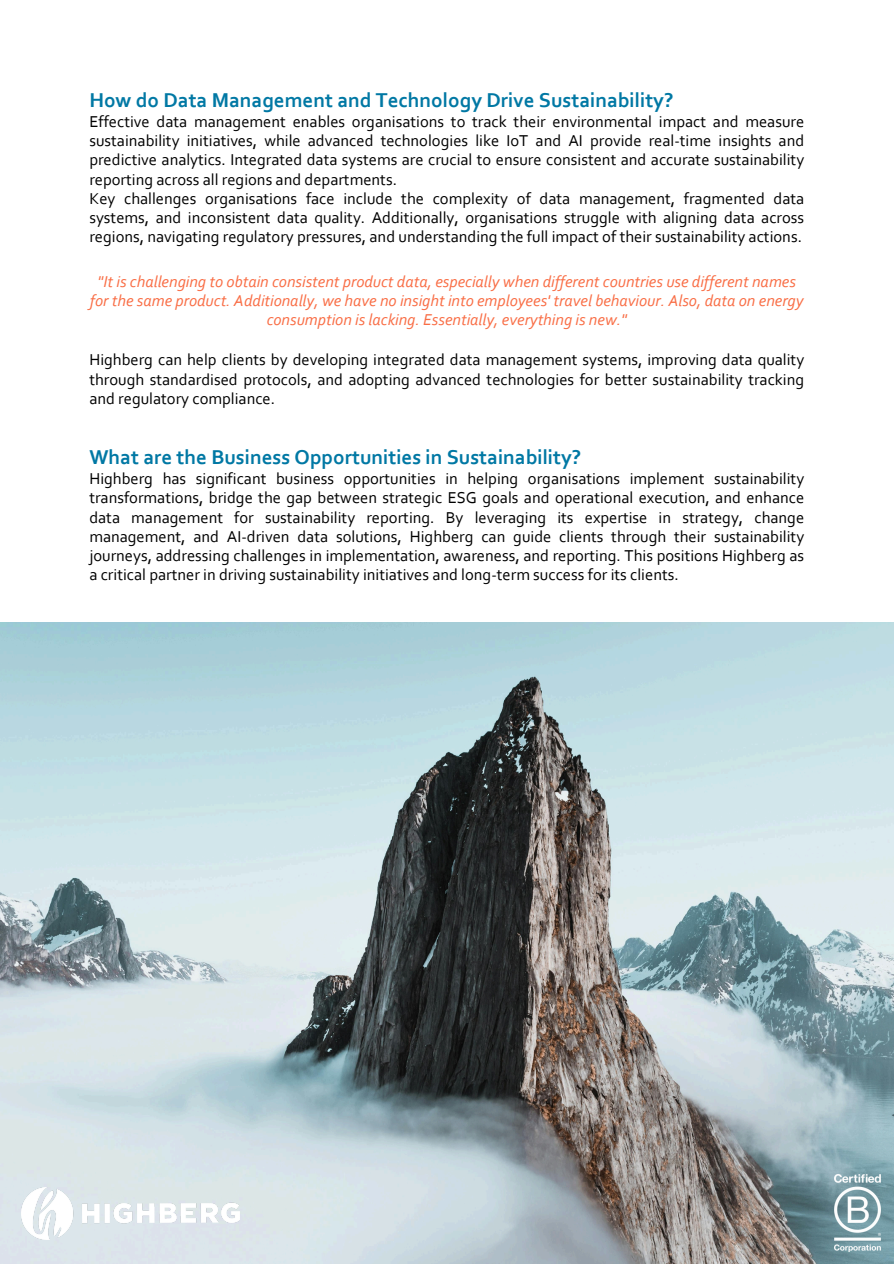
<style>
.page{position:relative;width:894px;height:1264px;background:#fff}
.page>*{position:absolute;margin:0;border:0;box-sizing:border-box;transform-origin:0 0}
.t1{font:700 21px "Corbel";color:#0078a4}
.t2{font:16.5px/19.2px "Corbel";color:#000;text-align:justify}
.t3{font:italic 16.5px/19.2px "Corbel";color:#f96e46;text-align:center}
</style>
<div class="page">
<img style="left:0;top:622px;width:893px;height:641px">
<img style="left:21px;top:1187px;width:219px;height:52px">
<img style="left:834px;top:1174px;width:46px;height:77px">
<p class="t1" style="left:89px;top:91px;width:585px">How do Data Management and Technology Drive Sustainability?</p>
<p class="t2" style="left:89px;top:113px;width:716px">Effective data management enables organisations to track their environmental impact and measure sustainability initiatives, while advanced technologies like IoT and AI provide real-time insights and predictive analytics. Integrated data systems are crucial to ensure consistent and accurate sustainability reporting across all regions and departments.</p>
<p class="t2" style="left:89px;top:190px;width:716px">Key challenges organisations face include the complexity of data management, fragmented data systems, and inconsistent data quality. Additionally, organisations struggle with aligning data across regions, navigating regulatory pressures, and understanding the full impact of their sustainability actions.</p>
<p class="t3" style="left:90px;top:273px;width:715px">"It is challenging to obtain consistent product data, especially when different countries use different names for the same product. Additionally, we have no insight into employees' travel behaviour. Also, data on energy consumption is lacking. Essentially, everything is new."</p>
<p class="t2" style="left:89px;top:352px;width:716px">Highberg can help clients by developing integrated data management systems, improving data quality through standardised protocols, and adopting advanced technologies for better sustainability tracking and regulatory compliance.</p>
<p class="t1" style="left:89px;top:448px;width:493px">What are the Business Opportunities in Sustainability?</p>
<h1 class="t2" style="left:89px;top:470px;width:716px">Highberg has significant business opportunities in helping organisations implement sustainability transformations, bridge the gap between strategic ESG goals and operational execution, and enhance data management for sustainability reporting. By leveraging its expertise in strategy, change management, and AI-driven data solutions, Highberg can guide clients through their sustainability journeys, addressing challenges in implementation, awareness, and reporting. This positions Highberg as a critical partner in driving sustainability initiatives and long-term success for its clients.</h1>
</div>
